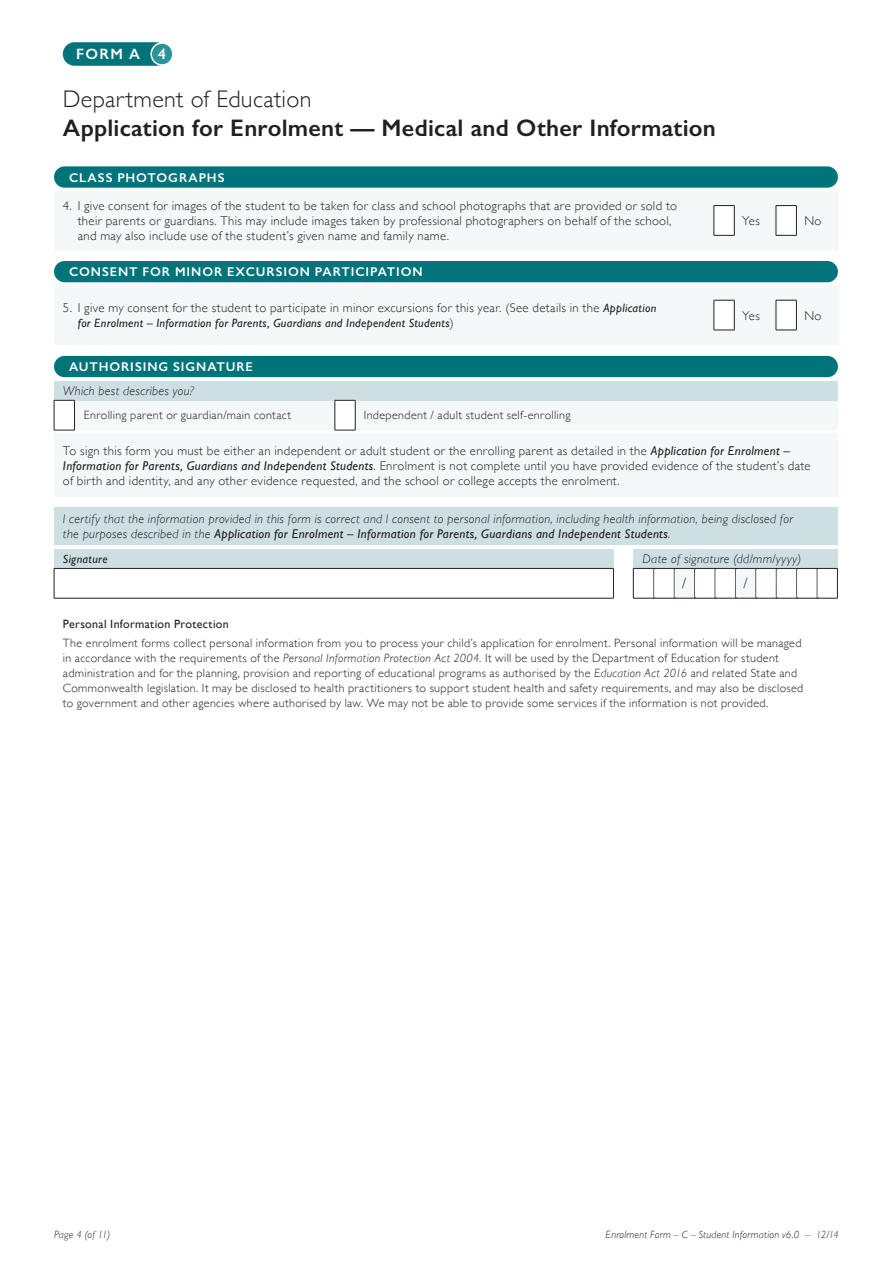
<style>
.page{position:relative;width:893px;height:1263px;background:#fff}
.page>*{position:absolute;margin:0;border:0;box-sizing:border-box;transform-origin:0 0}
.Form_Heading{font:600 24px "Gill Sans";letter-spacing:.01em;color:#231f20}
.Form_Heading-2{font:300 24px "Gill Sans";letter-spacing:.015em;color:#231f20}
.Form_Label{font:600 15px "Gill Sans";color:#fff}
.t1{font:300 15px "Gill Sans";color:#231f20}
.Numbered_List{font:300 12.75px/15px "Gill Sans";letter-spacing:.03em;color:#231f20}
.Heading_3{font:italic 300 12.75px/15px "Gill Sans";letter-spacing:.025em;color:#231f20}
.Heading_2{font:600 12.75px "Gill Sans";letter-spacing:.07em;color:#fff}
.PIP_Statement{font:300 12px/15px "Gill Sans";letter-spacing:.03em;color:#231f20}
.Form_Body__Left{font:300 12px "Gill Sans";letter-spacing:.03em;color:#231f20}
.Numbered_List-2{font:italic 12px "Gill Sans";letter-spacing:.025em;color:#231f20}
.PIP_Statement-2{font:12px "Gill Sans";letter-spacing:.025em;color:#231f20}
.Heading_3-2{font:italic 12px "Gill Sans";letter-spacing:.025em;color:#231f20}
.t2{font:italic 300 10.5px "Gill Sans";letter-spacing:.02em;color:#231f20}
.s1{font-weight:400;font-style:italic;font-size:12px}
.s2{font-weight:300;font-style:normal;font-size:12.75px}
.s3{font-weight:400;font-style:italic}
.s4{font-weight:400}
.s5{font-style:italic}
</style>
<div class="page">
<div style="left:63px;top:42px;width:105px;height:24px;background:#00747a;border-radius:12px"></div>
<div style="left:151px;top:43px;width:22px;height:22px;background:#2c9399;border-radius:50%"></div>
<div style="left:150px;top:42px;width:24px;height:24px;border:2px solid #fff;border-radius:50%"></div>
<div style="left:54px;top:285px;width:785px;height:60px;background:#f4f8f8"></div>
<div style="left:54px;top:381px;width:784px;height:49px;background:#f4f8f8"></div>
<div style="left:54px;top:434px;width:784px;height:63px;background:#f4f8f8"></div>
<div style="left:54px;top:356px;width:784px;height:21px;background:#00747a;border-radius:11px"></div>
<div style="left:54px;top:507px;width:784px;height:38px;background:#cddfe2"></div>
<div style="left:54px;top:381px;width:784px;height:19px;background:#cddfe2"></div>
<div style="left:633px;top:549px;width:205px;height:19px;background:#cddfe2"></div>
<div style="left:54px;top:549px;width:560px;height:19px;background:#cddfe2"></div>
<svg style="left:633px;top:568px;width:205px;height:31px"></svg>
<hr style="left:54px;top:568px;width:560px;height:1px;background:#231f20">
<svg style="left:54px;top:569px;width:1px;height:29px"></svg>
<hr style="left:54px;top:598px;width:560px;height:1px;background:#231f20">
<svg style="left:613px;top:569px;width:1px;height:29px"></svg>
<div style="left:54px;top:400px;width:20px;height:30px;background:#fff"></div>
<svg style="left:55px;top:400px;width:19px;height:1px"></svg>
<hr style="left:54px;top:400px;width:1px;height:30px;background:#231f20">
<hr style="left:74px;top:400px;width:1px;height:30px;background:#231f20">
<svg style="left:54px;top:430px;width:21px;height:1px"></svg>
<div style="left:335px;top:400px;width:20px;height:30px;background:#fff"></div>
<svg style="left:336px;top:400px;width:19px;height:1px"></svg>
<hr style="left:335px;top:400px;width:1px;height:30px;background:#231f20">
<hr style="left:355px;top:400px;width:1px;height:30px;background:#231f20">
<svg style="left:335px;top:430px;width:20px;height:1px"></svg>
<div style="left:54px;top:191px;width:784px;height:60px;background:#f4f8f8"></div>
<svg style="left:714px;top:205px;width:21px;height:31px"></svg>
<svg style="left:776px;top:205px;width:21px;height:31px"></svg>
<div style="left:54px;top:166px;width:784px;height:22px;background:#00747a;border-radius:11px"></div>
<div style="left:714px;top:300px;width:20px;height:30px;background:#fff"></div>
<svg style="left:715px;top:300px;width:19px;height:1px"></svg>
<hr style="left:714px;top:300px;width:1px;height:30px;background:#231f20">
<hr style="left:734px;top:300px;width:1px;height:30px;background:#231f20">
<svg style="left:714px;top:330px;width:20px;height:1px"></svg>
<div style="left:776px;top:300px;width:20px;height:30px;background:#fff"></div>
<svg style="left:777px;top:300px;width:19px;height:1px"></svg>
<hr style="left:776px;top:300px;width:1px;height:30px;background:#231f20">
<hr style="left:796px;top:300px;width:1px;height:30px;background:#231f20">
<svg style="left:776px;top:330px;width:20px;height:1px"></svg>
<div style="left:54px;top:261px;width:784px;height:21px;background:#00747a;border-radius:11px"></div>
<p class="Form_Label" style="left:76px;top:45px;width:65px">FORM A</p>
<p class="Form_Label" style="left:158px;top:45px;width:9px">4</p>
<p class="Form_Heading-2" style="left:63px;top:80px;width:250px">Department of Education</p>
<p class="Form_Heading" style="left:63px;top:113px;width:654px">Application for Enrolment — Medical and Other Information</p>
<p class="Heading_2" style="left:69px;top:170px;width:157px">CLASS PHOTOGRAPHS</p>
<p class="Numbered_List" style="left:78px;top:198px;width:601px;text-indent:-15px">4. I give consent for images of the student to be taken for class and school photographs that are provided or sold to their parents or guardians. This may include images taken by professional photographers on behalf of the school, and may also include use of the student’s given name and family name.</p>
<p class="Heading_2" style="left:69px;top:264px;width:355px">CONSENT FOR MINOR EXCURSION PARTICIPATION</p>
<p class="Numbered_List" style="left:63px;top:300px;width:595px">5. I give my consent for the student to participate in minor excursions for this year. (See details in the <span class="s1">Application</span></p>
<p class="Numbered_List-2" style="left:78px;top:316px;width:377px">for Enrolment – Information for Parents, Guardians and Independent Students<span class="s2">)</span></p>
<p class="Heading_2" style="left:69px;top:359px;width:185px">AUTHORISING SIGNATURE</p>
<p class="Heading_3" style="left:63px;top:383px;width:132px">Which best describes you?</p>
<p class="Form_Body__Left" style="left:84px;top:406px;width:209px">Enrolling parent or guardian/main contact</p>
<p class="Form_Body__Left" style="left:364px;top:406px;width:208px">Independent / adult student self-enrolling</p>
<p class="Numbered_List" style="left:742px;top:213px;width:19px">Yes</p>
<p class="Numbered_List" style="left:804px;top:213px;width:19px">No</p>
<p class="Numbered_List" style="left:742px;top:307px;width:19px">Yes</p>
<p class="Numbered_List" style="left:804px;top:307px;width:19px">No</p>
<p class="Numbered_List" style="left:63px;top:442px;width:749px">To sign this form you must be either an independent or adult student or the enrolling parent as detailed in the <span class="s3">Application for Enrolment –<br>Information for Parents, Guardians and Independent Students</span>. Enrolment is not complete until you have provided evidence of the student’s date of birth and identity, and any other evidence requested, and the school or college accepts the enrolment.</p>
<p class="Heading_3" style="left:63px;top:511px;width:731px">I certify that the information provided in this form is correct and I consent to personal information, including health information, being disclosed for the purposes described in the <span class="s4">Application for Enrolment – Information for Parents, Guardians and Independent Students</span>.</p>
<p class="Heading_3-2" style="left:63px;top:552px;width:46px">Signature</p>
<p class="Heading_3" style="left:643px;top:551px;width:160px">Date of signature (dd/mm/yyyy)</p>
<p class="t1" style="left:682px;top:572px;width:6px">/</p>
<p class="t1" style="left:743px;top:572px;width:6px">/</p>
<p class="PIP_Statement-2" style="left:63px;top:617px;width:167px">Personal Information Protection</p>
<p class="PIP_Statement" style="left:63px;top:635px;width:742px">The enrolment forms collect personal information from you to process your child’s application for enrolment. Personal information will be managed in accordance with the requirements of the <span class="s5">Personal Information Protection Act 2004</span>. It will be used by the Department of Education for student administration and for the planning, provision and reporting of educational programs as authorised by the <span class="s5">Education Act 2016</span> and related State and Commonwealth legislation. It may be disclosed to health practitioners to support student health and safety requirements, and may also be disclosed to government and other agencies where authorised by law. We may not be able to provide some services if the information is not provided.</p>
<p class="t2" style="left:54px;top:1229px;width:58px">Page 4 (of 11)</p>
<p class="t2" style="left:605px;top:1229px;width:235px">Enrolment Form – C – Student Information v6.0 – 12/14</p>
</div>
